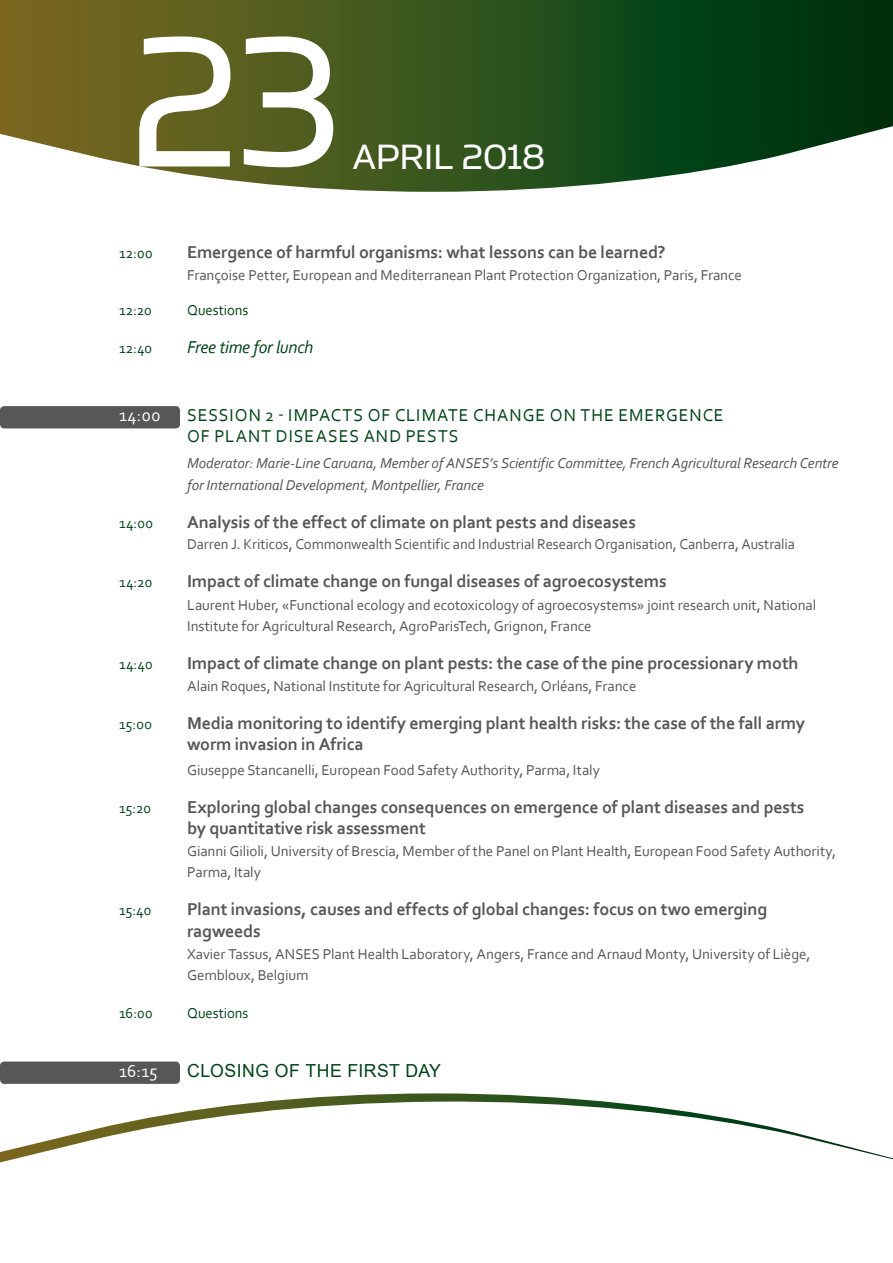
<style>
.page{position:relative;width:893px;height:1263px;background:#fff}
.page>*{position:absolute;margin:0;border:0;box-sizing:border-box;transform-origin:0 0}
.t1{font:210px "Simian Text Orangutan";color:#fff;scale:.96 1}
.t2{font:39.6px "Simian Text Orangutan";letter-spacing:-.01em;color:#fff}
.t3{font:700 18px/21px "Corbel";letter-spacing:-.01em;color:#575756}
.t4{font:18px/21px "Corbel";letter-spacing:.055em;color:#004518}
.t5{font:18px "Arial";letter-spacing:.03em;color:#004518}
.t6{font:italic 18px "Corbel";letter-spacing:-.015em;color:#004518}
.t7{font:18px "Corbel";letter-spacing:.025em;color:#fff}
.t8{font:15px/21px "Corbel";letter-spacing:-.005em;color:#575756}
.t9{font:italic 15px/22.2px "Corbel";letter-spacing:-.01em;color:#575756}
.t10{font:15px "Corbel";letter-spacing:-.005em;color:#004518}
</style>
<div class="page">
<div style="left:0;top:406px;width:180px;height:22px;background:#575756;border-radius:4px"></div>
<div style="left:0;top:1061px;width:180px;height:23px;background:#575756;border-radius:4px"></div>
<svg style="left:0;top:0;width:893px;height:192px;background:#4a6433"></svg>
<svg style="left:0;top:1093px;width:893px;height:69px"></svg>
<h1 class="t1" style="left:129px;top:-14px;width:223px">23</h1>
<h2 class="t2" style="left:352px;top:135px;width:195px">APRIL 2018</h2>
<p class="t10" style="left:119px;top:243px;width:35px">12:00</p>
<p class="t3" style="left:187px;top:241px;width:480px">Emergence of harmful organisms: what lessons can be learned?</p>
<p class="t8" style="left:187px;top:264px;width:556px">Françoise Petter, European and Mediterranean Plant Protection Organization, Paris, France</p>
<p class="t10" style="left:119px;top:301px;width:34px">12:20</p>
<p class="t10" style="left:187px;top:301px;width:63px">Questions</p>
<p class="t10" style="left:119px;top:339px;width:35px">12:40</p>
<p class="t6" style="left:187px;top:336px;width:128px">Free time for lunch</p>
<p class="t7" style="left:119px;top:403px;width:43px">14:00</p>
<p class="t4" style="left:187px;top:404px;width:538px">SESSION 2 - IMPACTS OF CLIMATE CHANGE ON THE EMERGENCE<br>OF PLANT DISEASES AND PESTS</p>
<p class="t9" style="left:187px;top:452px;width:653px">Moderator: Marie-Line Caruana, Member of ANSES’s Scientific Committee, French Agricultural Research Centre for International Development, Montpellier, France</p>
<p class="t10" style="left:119px;top:514px;width:36px">14:00</p>
<p class="t3" style="left:187px;top:511px;width:450px">Analysis of the effect of climate on plant pests and diseases</p>
<p class="t8" style="left:187px;top:533px;width:609px">Darren J. Kriticos, Commonwealth Scientific and Industrial Research Organisation, Canberra, Australia</p>
<p class="t10" style="left:119px;top:573px;width:35px">14:20</p>
<p class="t3" style="left:187px;top:570px;width:481px">Impact of climate change on fungal diseases of agroecosystems</p>
<p class="t8" style="left:187px;top:594px;width:631px">Laurent Huber, «Functional ecology and ecotoxicology of agroecosystems» joint research unit, National<br>Institute for Agricultural Research, AgroParisTech, Grignon, France</p>
<p class="t10" style="left:119px;top:654px;width:35px">14:40</p>
<p class="t3" style="left:187px;top:652px;width:613px">Impact of climate change on plant pests: the case of the pine processionary moth</p>
<p class="t8" style="left:187px;top:675px;width:451px">Alain Roques, National Institute for Agricultural Research, Orléans, France</p>
<p class="t10" style="left:119px;top:715px;width:34px">15:00</p>
<p class="t3" style="left:187px;top:712px;width:619px">Media monitoring to identify emerging plant health risks: the case of the fall army worm invasion in Africa</p>
<p class="t8" style="left:187px;top:759px;width:414px">Giuseppe Stancanelli, European Food Safety Authority, Parma, Italy</p>
<p class="t10" style="left:119px;top:799px;width:34px">15:20</p>
<p class="t3" style="left:187px;top:796px;width:619px">Exploring global changes consequences on emergence of plant diseases and pests by quantitative risk assessment</p>
<p class="t8" style="left:187px;top:841px;width:650px">Gianni Gilioli, University of Brescia, Member of the Panel on Plant Health, European Food Safety Authority,<br>Parma, Italy</p>
<p class="t10" style="left:119px;top:901px;width:34px">15:40</p>
<p class="t3" style="left:187px;top:898px;width:582px">Plant invasions, causes and effects of global changes: focus on two emerging ragweeds</p>
<p class="t8" style="left:187px;top:943px;width:625px">Xavier Tassus, ANSES Plant Health Laboratory, Angers, France and Arnaud Monty, University of Liège,<br>Gembloux, Belgium</p>
<p class="t10" style="left:119px;top:1003px;width:35px">16:00</p>
<p class="t10" style="left:187px;top:1003px;width:63px">Questions</p>
<p class="t7" style="left:119px;top:1060px;width:40px">16:15</p>
<p class="t5" style="left:187px;top:1058px;width:255px">CLOSING OF THE FIRST DAY</p>
</div>
